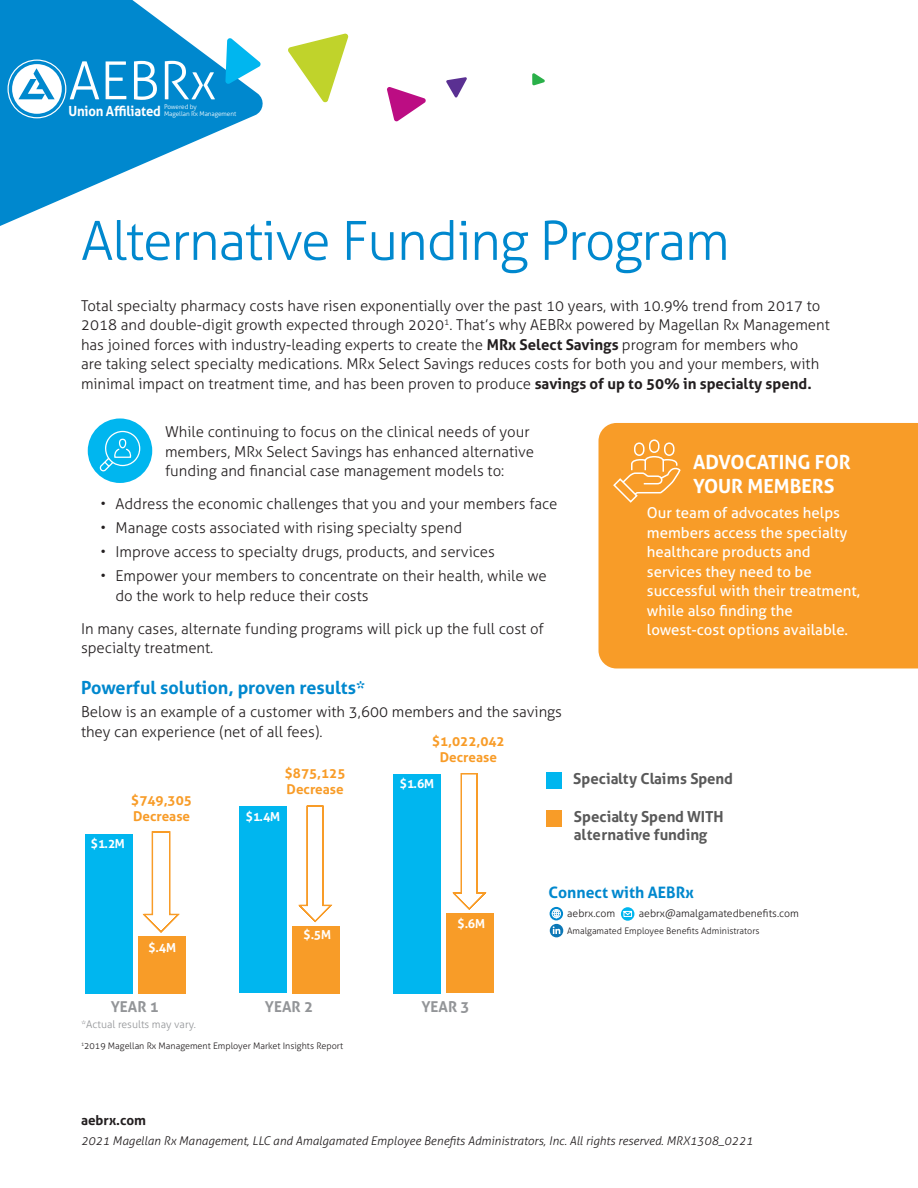
<style>
.page{position:relative;width:918px;height:1188px;background:#fff}
.page>*{position:absolute;margin:0;border:0;box-sizing:border-box;transform-origin:0 0}
.Headline{font:300 54px "Aller";letter-spacing:-.025em;color:#0088ce}
.t1{font:300 52.5px "Aller";color:#fff}
.Subhead{font:700 19.5px/24px "Aller";color:#fff}
.Subhead-2{font:700 18px "Aller";color:#0088ce}
.t2{font:700 15.75px "Aller";color:#0088ce}
.t3{font:700 15.15px/18.1px "Aller";color:#595959}
.Body_copy{font:300 15px/19.5px "Aller";color:#231f20}
.Subhead-3{font:15px/19.5px "Aller";color:#fff}
.Subhead-4{font:700 15px "Aller";color:#939598}
.t4{font:700 13.95px "Aller";letter-spacing:-.01em;color:#fff;scale:.94 1}
.t5{font:700 13.5px/16.2px "Aller";color:#f89c28}
.Footer_URL{font:700 13.5px "Aller";color:#231f20}
.t6{font:700 12.3px "Aller";letter-spacing:-.02em;color:#fff}
.Footer_Item_Code_Cop{font:italic 300 12px "Aller";color:#231f20}
.t7{font:300 10.5px "Aller";color:#231f20}
.Subhead-5{font:300 10.5px "Aller";color:#939598}
.Subhead-6{font:300 9px "Aller";color:#231f20}
.t8{font:300 6.45px/6.9px "Aller";letter-spacing:-.01em;color:#fff}
.s1{font-weight:700}
</style>
<div class="page">
<svg style="left:0;top:0;width:263px;height:226px;fill:#0088ce"></svg>
<svg style="left:446px;top:77px;width:21px;height:21px"></svg>
<svg style="left:532px;top:73px;width:13px;height:13px"></svg>
<svg style="left:288px;top:33px;width:61px;height:70px"></svg>
<svg style="left:225px;top:37px;width:36px;height:48px"></svg>
<svg style="left:387px;top:87px;width:39px;height:35px"></svg>
<div style="left:598px;top:423px;width:320px;height:245px;background:#f89c28"></div>
<svg style="left:612px;top:439px;width:69px;height:65px;background:#f8a843"></svg>
<div style="left:88px;top:418px;width:64px;height:65px;background:#00b6ef;border-radius:50%"></div>
<svg style="left:99px;top:431px;width:41px;height:40px"></svg>
<div style="left:86px;top:834px;width:47px;height:159px;background:#00b6ef"></div>
<div style="left:239px;top:806px;width:47px;height:187px;background:#00b6ef"></div>
<div style="left:394px;top:774px;width:47px;height:219px;background:#00b6ef"></div>
<div style="left:138px;top:936px;width:48px;height:57px;background:#f89c28"></div>
<div style="left:292px;top:926px;width:48px;height:67px;background:#f89c28"></div>
<div style="left:447px;top:913px;width:47px;height:80px;background:#f89c28"></div>
<div style="left:546px;top:773px;width:16px;height:16px;background:#00b6ef"></div>
<div style="left:546px;top:811px;width:16px;height:16px;background:#f89c28"></div>
<svg style="left:452px;top:773px;width:35px;height:137px"></svg>
<svg style="left:298px;top:805px;width:35px;height:118px"></svg>
<svg style="left:142px;top:831px;width:38px;height:102px"></svg>
<svg style="left:8px;top:60px;width:58px;height:58px"></svg>
<svg style="left:550px;top:924px;width:13px;height:13px"></svg>
<svg style="left:553px;top:926px;width:7px;height:8px"></svg>
<svg style="left:550px;top:907px;width:13px;height:13px"></svg>
<div style="left:552px;top:909px;width:9px;height:9px;border:1px solid #fff;border-radius:50%"></div>
<svg style="left:552px;top:909px;width:8px;height:9px"></svg>
<svg style="left:621px;top:907px;width:13px;height:14px"></svg>
<svg style="left:623px;top:911px;width:9px;height:6px"></svg>
<p class="t1" style="left:69px;top:49px;width:149px">AEBRx</p>
<p class="t4" style="left:69px;top:102px;width:100px">Union Affiliated</p>
<p class="t8" style="left:164px;top:103px;width:74px">Powered by<br>Magellan Rx Management</p>
<p class="Headline" style="left:81px;top:208px;width:650px">Alternative Funding Program</p>
<p class="Body_copy" style="left:81px;top:296px;width:750px">Total specialty pharmacy costs have risen exponentially over the past 10 years, with 10.9% trend from 2017 to 2018 and double-digit growth expected through 2020<sup>1</sup>. That’s why AEBRx powered by Magellan Rx Management has joined forces with industry-leading experts to create the <span class="s1">MRx Select Savings</span> program for members who<br>are taking select specialty medications. MRx Select Savings reduces costs for both you and your members, with minimal impact on treatment time, and has been proven to produce <span class="s1">savings of up to 50% in specialty spend.</span></p>
<p class="Body_copy" style="left:165px;top:422px;width:371px">While continuing to focus on the clinical needs of your members, MRx Select Savings has enhanced alternative funding and financial case management models to:</p>
<p class="Body_copy" style="left:100px;top:494px;width:458px">• Address the economic challenges that you and your members face</p>
<p class="Body_copy" style="left:100px;top:518px;width:363px">• Manage costs associated with rising specialty spend</p>
<p class="Body_copy" style="left:100px;top:542px;width:396px">• Improve access to specialty drugs, products, and services</p>
<p class="Body_copy" style="left:116px;top:566px;width:433px;text-indent:-15px">• Empower your members to concentrate on their health, while we do the work to help reduce their costs</p>
<p class="Body_copy" style="left:81px;top:618px;width:464px">In many cases, alternate funding programs will pick up the full cost of specialty treatment.</p>
<p class="Subhead-2" style="left:81px;top:677px;width:285px">Powerful solution, proven results*</p>
<p class="Body_copy" style="left:81px;top:702px;width:483px">Below is an example of a customer with 3,600 members and the savings they can experience (net of all fees).</p>
<p class="Subhead" style="left:693px;top:450px;width:159px">ADVOCATING FOR<br>YOUR MEMBERS</p>
<p class="Subhead-3" style="left:647px;top:503px;width:215px">Our team of advocates helps members access the specialty healthcare products and services they need to be successful with their treatment, while also finding the lowest-cost options available.</p>
<p class="t5" style="left:432px;top:733px;width:74px;text-align:center">$1,022,042<br>Decrease</p>
<p class="t5" style="left:131px;top:792px;width:62px">$749,305<br>Decrease</p>
<p class="t6" style="left:91px;top:836px;width:36px">$1.2M</p>
<p class="t6" style="left:148px;top:940px;width:29px">$.4M</p>
<p class="t5" style="left:285px;top:765px;width:62px">$875,125<br>Decrease</p>
<p class="t6" style="left:246px;top:809px;width:36px">$1.4M</p>
<p class="t6" style="left:303px;top:927px;width:29px">$.5M</p>
<p class="t6" style="left:400px;top:777px;width:36px">$1.6M</p>
<p class="t6" style="left:457px;top:916px;width:29px">$.6M</p>
<p class="Subhead-4" style="left:111px;top:997px;width:50px">YEAR 1</p>
<p class="Subhead-4" style="left:265px;top:997px;width:50px">YEAR 2</p>
<p class="Subhead-4" style="left:421px;top:997px;width:50px">YEAR 3</p>
<p class="Subhead-5" style="left:81px;top:1018px;width:116px">*Actual results may vary.</p>
<p class="Subhead-6" style="left:81px;top:1041px;width:264px"><sup>1</sup>2019 Magellan Rx Management Employer Market Insights Report</p>
<p class="t3" style="left:573px;top:770px;width:161px">Specialty Claims Spend</p>
<p class="t3" style="left:574px;top:807px;width:151px">Specialty Spend WITH alternative funding</p>
<p class="t2" style="left:549px;top:883px;width:147px">Connect with AEBRx</p>
<p class="t7" style="left:567px;top:907px;width:50px">aebrx.com</p>
<p class="t7" style="left:639px;top:907px;width:162px">aebrx@amalgamatedbenefits.com</p>
<p class="Subhead-6" style="left:567px;top:925px;width:194px">Amalgamated Employee Benefits Administrators</p>
<p class="Footer_URL" style="left:81px;top:1112px;width:67px">aebrx.com</p>
<p class="Footer_Item_Code_Cop" style="left:81px;top:1133px;width:674px">2021 Magellan Rx Management, LLC and Amalgamated Employee Benefits Administrators, Inc. All rights reserved. MRX1308_0221</p>
</div>
